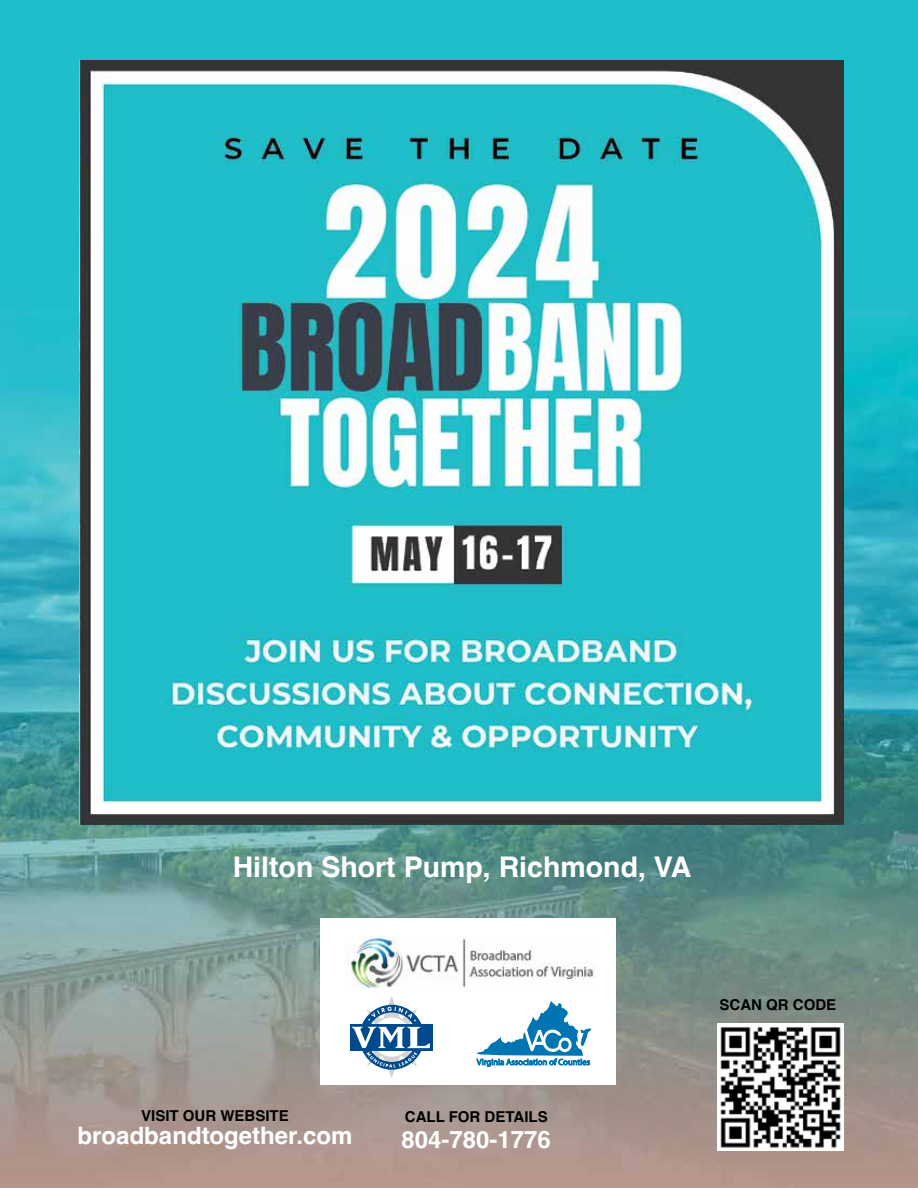
<style>
.page{position:relative;width:918px;height:1188px;background:#fff}
.page>*{position:absolute;margin:0;border:0;box-sizing:border-box;transform-origin:0 0}
.t1{font:700 28.5px "Helvetica";color:#fff}
.t2{font:700 24px "Helvetica";color:#fff}
.t3{font:700 15px "Helvetica";color:#000}
</style>
<div class="page">
<img style="left:0;top:0;width:918px;height:1188px">
<img style="left:80px;top:61px;width:763px;height:763px">
<div style="left:320px;top:918px;width:296px;height:167px;background:#fff"></div>
<img style="left:345px;top:936px;width:250px;height:52px">
<div style="left:350px;top:1024px;width:82px;height:26px;background:#004b8d"></div>
<svg style="left:351px;top:996px;width:79px;height:82px"></svg>
<svg style="left:477px;top:1001px;width:114px;height:66px"></svg>
<img style="left:717px;top:1023px;width:127px;height:127px">
<h1 class="t1" style="left:233px;top:850px;width:460px">Hilton Short Pump, Richmond, VA</h1>
<p class="t3" style="left:141px;top:1107px;width:149px">VISIT OUR WEBSITE</p>
<h2 class="t2" style="left:78px;top:1121px;width:276px">broadbandtogether.com</h2>
<p class="t3" style="left:405px;top:1108px;width:144px">CALL FOR DETAILS</p>
<h2 class="t2" style="left:402px;top:1125px;width:151px">804-780-1776</h2>
<p class="t3" style="left:720px;top:996px;width:118px">SCAN QR CODE</p>
</div>
